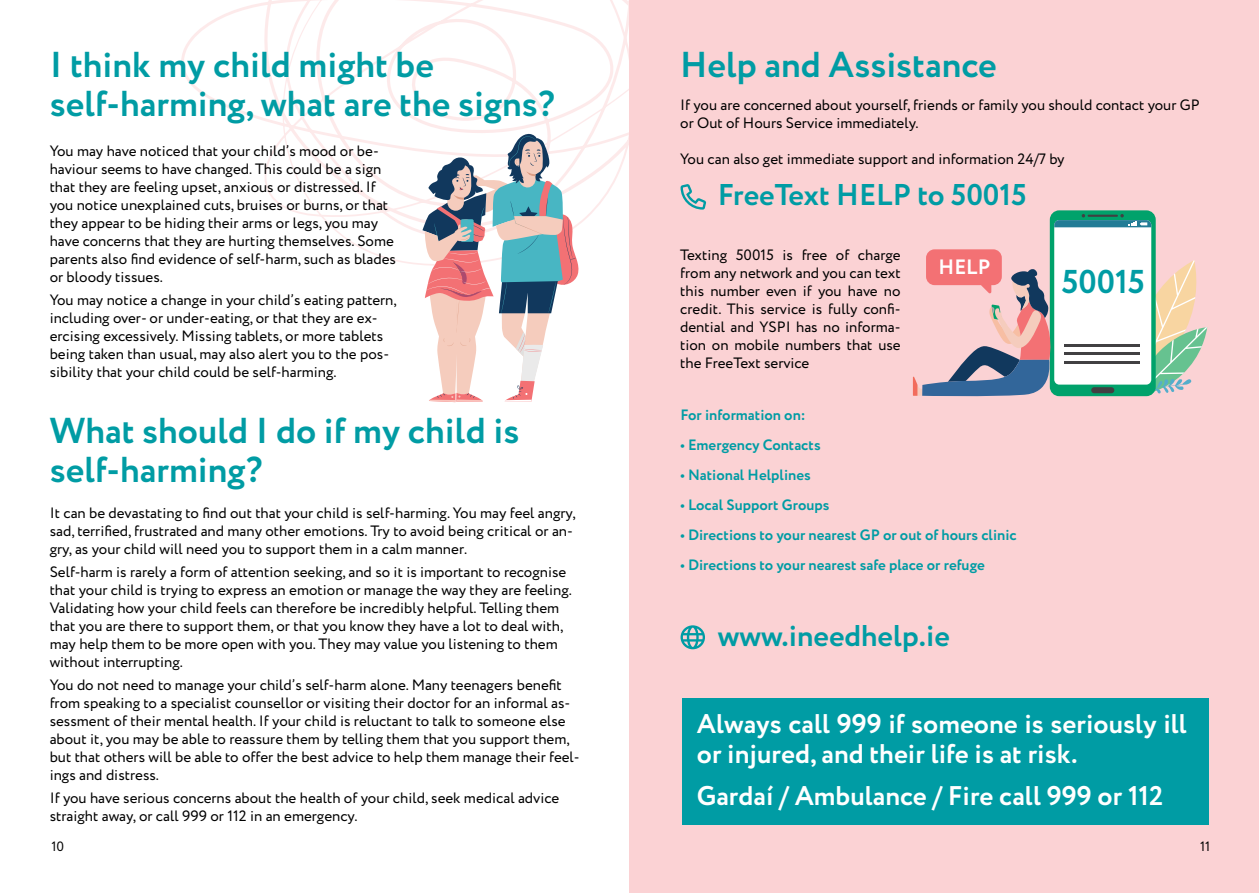
<style>
.page{position:relative;width:1259px;height:893px;background:#fff}
.page>*{position:absolute;margin:0;border:0;box-sizing:border-box;transform-origin:0 0}
.t1{font:700 36px/39px "Circe";color:#009ca4}
.t2{font:700 33px "Circe";color:#009ca4}
.t3{font:700 30px "Circe";color:#009ca4}
.t4{font:700 27px/30px "Circe";color:#fff}
.t5{font:700 20.7px "Circe";color:#fff}
.t6{font:15px/18px "Circe";color:#000}
.t7{font:700 15px "Circe";color:#009ca4}
.t8{font:13.5px "Circe";color:#000}
</style>
<div class="page">
<div style="left:629px;top:0;width:630px;height:893px;background:#fbd2d4"></div>
<svg style="left:181px;top:0;width:526px;height:265px"></svg>
<svg style="left:680px;top:625px;width:25px;height:24px"></svg>
<svg style="left:680px;top:184px;width:26px;height:26px"></svg>
<svg style="left:1149px;top:260px;width:58px;height:136px"></svg>
<div style="left:1049px;top:210px;width:106px;height:186px;background:#00a26b;border-radius:9px"></div>
<div style="left:1054px;top:220px;width:97px;height:165px;background:#fff;border-radius:5px"></div>
<svg style="left:1054px;top:214px;width:97px;height:13px"></svg>
<div style="left:1091px;top:387px;width:23px;height:6px;background:#414042;border-radius:3px"></div>
<hr style="left:1064px;top:344px;width:76px;height:2px;background:#414042">
<hr style="left:1064px;top:353px;width:76px;height:2px;background:#414042">
<hr style="left:1064px;top:361px;width:76px;height:3px;background:#414042">
<svg style="left:913px;top:249px;width:139px;height:148px"></svg>
<div style="left:682px;top:698px;width:526px;height:127px;background:#009ca4"></div>
<svg style="left:422px;top:134px;width:157px;height:268px"></svg>
<h1 class="t1" style="left:50px;top:47px;width:506px">I think my child might be self-harming, what are the signs?</h1>
<p class="t6" style="left:50px;top:142px;width:348px">You may have noticed that your child’s mood or be&shy;haviour seems to have changed. This could be a sign that they are feeling upset, anxious or distressed. If you notice unexplained cuts, bruises or burns, or that they appear to be hiding their arms or legs, you may have concerns that they are hurting themselves. Some parents also find evidence of self-harm, such as blades or bloody tissues.</p>
<p class="t6" style="left:50px;top:291px;width:349px">You may notice a change in your child’s eating pattern, including over- or under-eating, or that they are ex&shy;ercising excessively. Missing tablets, or more tablets being taken than usual, may also alert you to the pos&shy;sibility that your child could be self-harming.</p>
<h1 class="t1" style="left:50px;top:413px;width:471px">What should I do if my child is self-harming?</h1>
<p class="t6" style="left:50px;top:505px;width:527px">It can be devastating to find out that your child is self-harming. You may feel angry, sad, terrified, frustrated and many other emotions. Try to avoid being critical or an&shy;gry, as your child will need you to support them in a calm manner.</p>
<p class="t6" style="left:50px;top:563px;width:524px">Self-harm is rarely a form of attention seeking, and so it is important to recognise that your child is trying to express an emotion or manage the way they are feeling.<br>Validating how your child feels can therefore be incredibly helpful. Telling them that you are there to support them, or that you know they have a lot to deal with, may help them to be more open with you. They may value you listening to them without interrupting.</p>
<p class="t6" style="left:50px;top:676px;width:531px">You do not need to manage your child’s self-harm alone. Many teenagers benefit from speaking to a specialist counsellor or visiting their doctor for an informal as&shy;sessment of their mental health. If your child is reluctant to talk to someone else about it, you may be able to reassure them by telling them that you support them, but that others will be able to offer the best advice to help them manage their feel&shy;ings and distress.</p>
<p class="t6" style="left:50px;top:789px;width:511px">If you have serious concerns about the health of your child, seek medical advice straight away, or call 999 or 112 in an emergency.</p>
<h1 class="t1" style="left:680px;top:47px;width:318px">Help and Assistance</h1>
<p class="t6" style="left:680px;top:96px;width:521px">If you are concerned about yourself, friends or family you should contact your GP or Out of Hours Service immediately.</p>
<p class="t6" style="left:680px;top:150px;width:386px">You can also get immediate support and information 24/7 by</p>
<h3 class="t3" style="left:718px;top:175px;width:310px">FreeText HELP to 50015</h3>
<p class="t6" style="left:680px;top:247px;width:222px;text-align:justify">Texting 50015 is free of charge from any network and you can text this number even if you have no credit. This service is fully confi&shy;dential and YSPI has no informa&shy;tion on mobile numbers that use the FreeText service</p>
<h3 class="t5" style="left:938px;top:253px;width:53px">HELP</h3>
<p class="t7" style="left:680px;top:405px;width:127px">For information on:</p>
<p class="t7" style="left:680px;top:435px;width:142px">• Emergency Contacts</p>
<p class="t7" style="left:680px;top:465px;width:132px">• National Helplines</p>
<p class="t7" style="left:680px;top:495px;width:150px">• Local Support Groups</p>
<p class="t7" style="left:680px;top:525px;width:338px">• Directions to your nearest GP or out of hours clinic</p>
<p class="t7" style="left:680px;top:555px;width:306px">• Directions to your nearest safe place or refuge</p>
<h3 class="t3" style="left:718px;top:615px;width:234px">www.ineedhelp.ie</h3>
<h2 class="t2" style="left:1061px;top:259px;width:85px">50015</h2>
<h3 class="t4" style="left:697px;top:710px;width:492px">Always call 999 if someone is seriously ill or injured, and their life is at risk.</h3>
<h3 class="t4" style="left:697px;top:782px;width:468px">Gardaí / Ambulance / Fire call 999 or 112</h3>
<p class="t8" style="left:51px;top:838px;width:14px">10</p>
<p class="t8" style="left:1200px;top:838px;width:12px">11</p>
</div>
